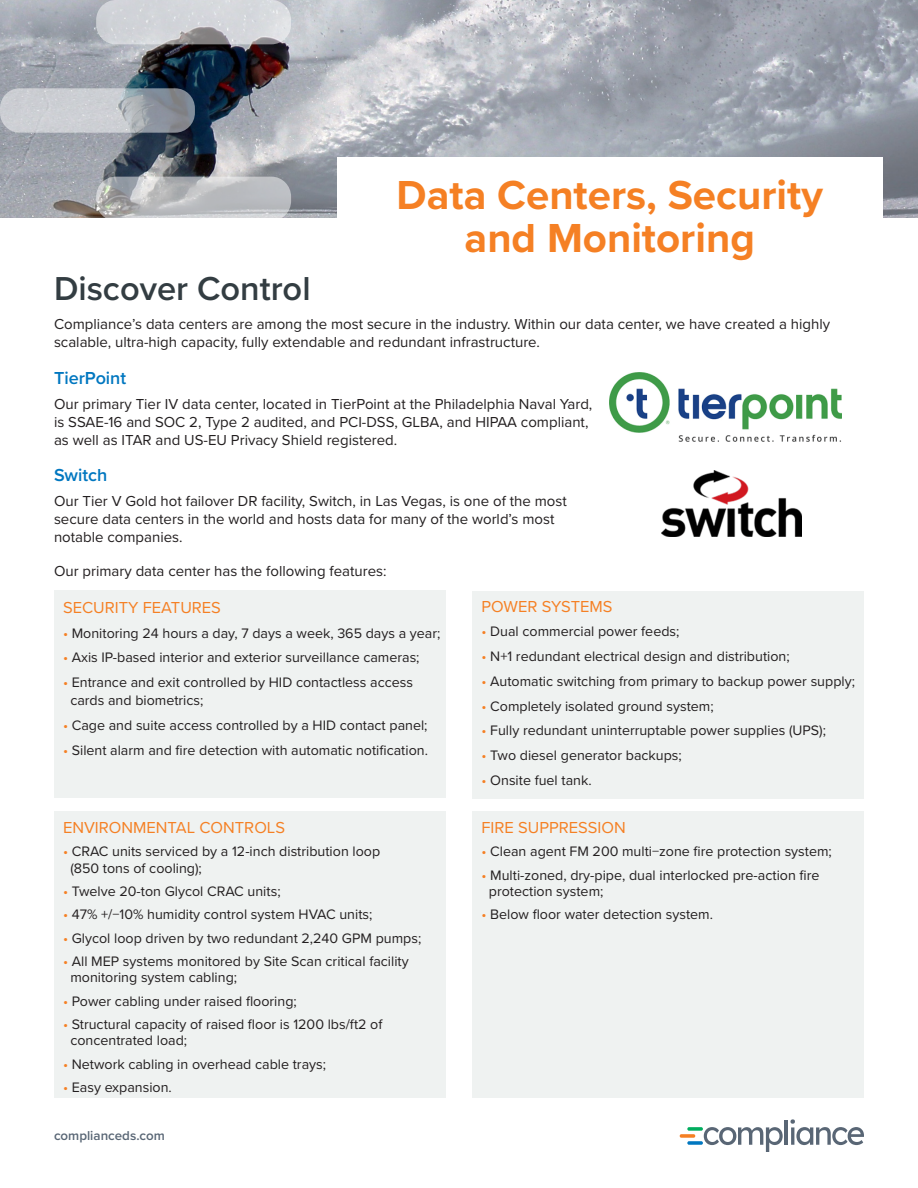
<style>
.page{position:relative;width:918px;height:1188px;background:#fff}
.page>*{position:absolute;margin:0;border:0;box-sizing:border-box;transform-origin:0 0}
.t1{font:700 42px/43.5px "Proxima Nova";color:#f58024;text-align:center}
.t2{font:600 34.35px "Proxima Nova";color:#333d42}
.t3{font:600 18px "Proxima Nova";color:#0077c0}
.t4{font:16.5px "Proxima Nova";color:#f58024}
.t5{font:15px/18px "Proxima Nova";color:#231f20}
.t6{font:14.25px/16.5px "Proxima Nova";color:#231f20}
.t7{font:600 13.35px "Proxima Nova";color:#596675}
.s1{color:#f58024}
</style>
<div class="page">
<svg style="left:704px;top:1127px;width:79px;height:25px"></svg>
<hr style="left:784px;top:1120px;width:4px;height:25px;background:#596675">
<svg style="left:790px;top:1119px;width:74px;height:26px"></svg>
<svg style="left:687px;top:1127px;width:16px;height:4px"></svg>
<svg style="left:680px;top:1134px;width:15px;height:4px"></svg>
<svg style="left:687px;top:1141px;width:16px;height:4px"></svg>
<div style="left:54px;top:812px;width:392px;height:286px;background:#eff2f1"></div>
<div style="left:472px;top:812px;width:392px;height:286px;background:#eff2f1"></div>
<div style="left:54px;top:591px;width:392px;height:207px;background:#eff2f1"></div>
<div style="left:472px;top:591px;width:392px;height:208px;background:#eff2f1"></div>
<img style="left:0;top:0;width:918px;height:217px">
<svg style="left:96px;top:0;width:195px;height:44px;fill:#d3d6da"></svg>
<svg style="left:0;top:88px;width:195px;height:45px;fill:#cacdd1"></svg>
<svg style="left:96px;top:177px;width:195px;height:44px"></svg>
<div style="left:337px;top:158px;width:545px;height:96px;background:#fff"></div>
<img style="left:610px;top:372px;width:232px;height:69px">
<img style="left:662px;top:470px;width:140px;height:67px">
<p class="t2" style="left:54px;top:263px;width:258px">Discover Control</p>
<p class="t1" style="left:397px;top:172px;width:428px">Data Centers, Security and Monitoring</p>
<p class="t5" style="left:54px;top:314px;width:778px">Compliance’s data centers are among the most secure in the industry. Within our data center, we have created a highly scalable, ultra-high capacity, fully extendable and redundant infrastructure.</p>
<p class="t3" style="left:54px;top:364px;width:74px">TierPoint</p>
<p class="t5" style="left:54px;top:394px;width:540px">Our primary Tier IV data center, located in TierPoint at the Philadelphia Naval Yard, is SSAE-16 and SOC 2, Type 2 audited, and PCI-DSS, GLBA, and HIPAA compliant, as well as ITAR and US-EU Privacy Shield registered.</p>
<p class="t3" style="left:54px;top:462px;width:55px">Switch</p>
<p class="t5" style="left:54px;top:491px;width:514px">Our Tier V Gold hot failover DR facility, Switch, in Las Vegas, is one of the most secure data centers in the world and hosts data for many of the world’s most notable companies.</p>
<p class="t5" style="left:54px;top:561px;width:334px">Our primary data center has the following features:</p>
<p class="t4" style="left:63px;top:595px;width:159px">SECURITY FEATURES</p>
<p class="t6" style="left:63px;top:624px;width:379px"><span class="s1">•</span> Monitoring 24 hours a day, 7 days a week, 365 days a year;</p>
<p class="t6" style="left:63px;top:649px;width:358px"><span class="s1">•</span> Axis IP-based interior and exterior surveillance cameras;</p>
<p class="t6" style="left:70px;top:673px;width:344px;line-height:18px;text-indent:-7px"><span class="s1">•</span> Entrance and exit controlled by HID contactless access cards and biometrics;</p>
<p class="t6" style="left:63px;top:716px;width:366px"><span class="s1">•</span> Cage and suite access controlled by a HID contact panel;</p>
<p class="t6" style="left:63px;top:741px;width:366px"><span class="s1">•</span> Silent alarm and fire detection with automatic notification.</p>
<p class="t4" style="left:63px;top:815px;width:224px">ENVIRONMENTAL CONTROLS</p>
<p class="t6" style="left:70px;top:843px;width:311px;text-indent:-7px"><span class="s1">•</span> CRAC units serviced by a 12-inch distribution loop (850 tons of cooling);</p>
<p class="t6" style="left:63px;top:882px;width:219px"><span class="s1">•</span> Twelve 20-ton Glycol CRAC units;</p>
<p class="t6" style="left:63px;top:906px;width:311px"><span class="s1">•</span> 47% +/−10% humidity control system HVAC units;</p>
<p class="t6" style="left:63px;top:929px;width:360px"><span class="s1">•</span> Glycol loop driven by two redundant 2,240 GPM pumps;</p>
<p class="t6" style="left:70px;top:952px;width:340px;text-indent:-7px"><span class="s1">•</span> All MEP systems monitored by Site Scan critical facility monitoring system cabling;</p>
<p class="t6" style="left:63px;top:992px;width:235px"><span class="s1">•</span> Power cabling under raised flooring;</p>
<p class="t6" style="left:70px;top:1015px;width:314px;text-indent:-7px"><span class="s1">•</span> Structural capacity of raised floor is 1200 lbs/ft2 of concentrated load;</p>
<p class="t6" style="left:63px;top:1055px;width:265px"><span class="s1">•</span> Network cabling in overhead cable trays;</p>
<p class="t6" style="left:63px;top:1078px;width:110px"><span class="s1">•</span> Easy expansion.</p>
<p class="t7" style="left:54px;top:1126px;width:112px">complianceds.com</p>
<p class="t4" style="left:482px;top:594px;width:133px">POWER SYSTEMS</p>
<p class="t6" style="left:482px;top:623px;width:199px"><span class="s1">•</span> Dual commercial power feeds;</p>
<p class="t6" style="left:482px;top:647px;width:310px"><span class="s1">•</span> N+1 redundant electrical design and distribution;</p>
<p class="t6" style="left:482px;top:672px;width:375px"><span class="s1">•</span> Automatic switching from primary to backup power supply;</p>
<p class="t6" style="left:482px;top:697px;width:234px"><span class="s1">•</span> Completely isolated ground system;</p>
<p class="t6" style="left:482px;top:722px;width:346px"><span class="s1">•</span> Fully redundant uninterruptable power supplies (UPS);</p>
<p class="t6" style="left:482px;top:746px;width:202px"><span class="s1">•</span> Two diesel generator backups;</p>
<p class="t6" style="left:482px;top:771px;width:112px"><span class="s1">•</span> Onsite fuel tank.</p>
<p class="t4" style="left:482px;top:815px;width:146px">FIRE SUPPRESSION</p>
<p class="t6" style="left:482px;top:843px;width:352px"><span class="s1">•</span> Clean agent FM 200 multi−zone fire protection system;</p>
<p class="t6" style="left:489px;top:866px;width:332px;text-indent:-7px"><span class="s1">•</span> Multi-zoned, dry-pipe, dual interlocked pre-action fire protection system;</p>
<p class="t6" style="left:482px;top:906px;width:233px"><span class="s1">•</span> Below floor water detection system.</p>
</div>
